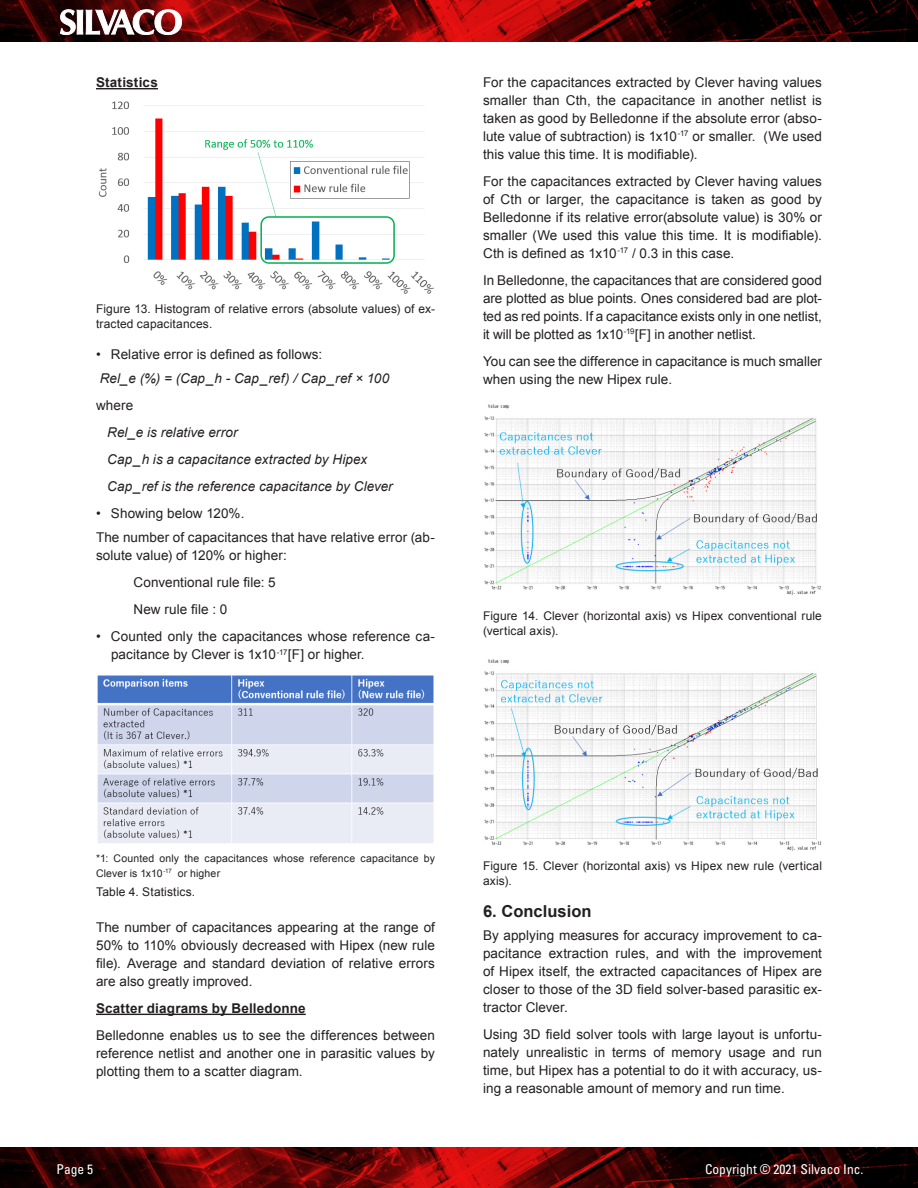
<style>
.page{position:relative;width:918px;height:1188px;background:#fff}
.page>*{position:absolute;margin:0;border:0;box-sizing:border-box;transform-origin:0 0}
.app_note_sub_heading{font:700 16.5px "Arial";letter-spacing:.005em;color:#231f20}
.app_note_body_text{font:13.5px/18px "Arial";letter-spacing:.005em;color:#231f20;text-align:justify}
.bullet{font:13.5px/18px "Arial";letter-spacing:.005em;color:#231f20}
.app_note_body_text-2{font:italic 13.5px "Arial";letter-spacing:.005em;color:#231f20}
.app_note_body_text-3{font:700 13.5px "Arial";letter-spacing:.015em;color:#231f20}
.t1{font:condensed 13.5px "Univers";color:#fff}
.figure_captions{font:12px/15px "Arial";letter-spacing:.01em;color:#231f20}
.app_note_body_text-4{font:10.5px/15px "Arial";letter-spacing:.015em;color:#231f20}
</style>
<div class="page">
<img style="left:0;top:1147px;width:918px;height:41px">
<img style="left:0;top:0;width:918px;height:42px">
<svg style="left:60px;top:10px;width:122px;height:25px"></svg>
<hr style="left:96px;top:88px;width:62px;height:1px;background:#231f20">
<img style="left:98px;top:101px;width:336px;height:193px">
<img style="left:97px;top:675px;width:337px;height:168px">
<img style="left:484px;top:404px;width:337px;height:191px">
<img style="left:484px;top:659px;width:338px;height:192px">
<hr style="left:96px;top:1014px;width:210px;height:1px;background:#231f20">
<p class="app_note_body_text-3" style="left:96px;top:74px;width:63px">Statistics</p>
<p class="figure_captions" style="left:96px;top:301px;width:340px">Figure 13. Histogram of relative errors (absolute values) of ex&shy;tracted capacitances.</p>
<p class="bullet" style="left:96px;top:346px;width:228px">• Relative error is defined as follows:</p>
<p class="app_note_body_text-2" style="left:100px;top:370px;width:291px">Rel_e (%) = (Cap_h - Cap_ref) / Cap_ref × 100</p>
<p class="app_note_body_text" style="left:96px;top:397px;width:39px">where</p>
<p class="app_note_body_text-2" style="left:107px;top:424px;width:132px">Rel_e is relative error</p>
<p class="app_note_body_text-2" style="left:107px;top:451px;width:261px">Cap_h is a capacitance extracted by Hipex</p>
<p class="app_note_body_text-2" style="left:107px;top:478px;width:287px">Cap_ref is the reference capacitance by Clever</p>
<p class="bullet" style="left:96px;top:505px;width:150px">• Showing below 120%.</p>
<p class="app_note_body_text" style="left:96px;top:529px;width:340px">The number of capacitances that have relative error (ab&shy;solute value) of 120% or higher:</p>
<p class="app_note_body_text" style="left:134px;top:574px;width:144px">Conventional rule file: 5</p>
<p class="app_note_body_text" style="left:134px;top:601px;width:95px">New rule file : 0</p>
<p class="bullet" style="left:111px;top:628px;width:325px;text-indent:-15px">• Counted only the capacitances whose reference ca&shy;pacitance by Clever is 1x10<sup>-17</sup>[F] or higher.</p>
<p class="app_note_body_text" style="left:483px;top:73px;width:341px">For the capacitances extracted by Clever having values smaller than Cth, the capacitance in another netlist is taken as good by Belledonne if the absolute error (abso&shy;lute value of subtraction) is 1x10<sup>-17</sup> or smaller. (We used this value this time. It is modifiable).</p>
<p class="app_note_body_text" style="left:483px;top:172px;width:341px">For the capacitances extracted by Clever having values of Cth or larger, the capacitance is taken as good by Belledonne if its relative error(absolute value) is 30% or smaller (We used this value this time. It is modifiable).<br>Cth is defined as 1x10<sup>-17</sup> / 0.3 in this case.</p>
<p class="app_note_body_text" style="left:483px;top:271px;width:341px">In Belledonne, the capacitances that are considered good are plotted as blue points. Ones considered bad are plot&shy;ted as red points. If a capacitance exists only in one netlist, it will be plotted as 1x10<sup>-19</sup>[F] in another netlist.</p>
<p class="app_note_body_text" style="left:483px;top:352px;width:340px">You can see the difference in capacitance is much smaller when using the new Hipex rule.</p>
<p class="figure_captions" style="left:483px;top:609px;width:340px">Figure 14. Clever (horizontal axis) vs Hipex conventional rule (vertical axis).</p>
<p class="app_note_body_text-4" style="left:96px;top:851px;width:340px">*1: Counted only the capacitances whose reference capacitance by<br>Clever is 1x10<sup>-17</sup> or higher</p>
<p class="figure_captions" style="left:96px;top:884px;width:101px">Table 4. Statistics.</p>
<p class="app_note_body_text" style="left:96px;top:918px;width:341px">The number of capacitances appearing at the range of 50% to 110% obviously decreased with Hipex (new rule file). Average and standard deviation of relative errors are also greatly improved.</p>
<p class="app_note_body_text-3" style="left:96px;top:999px;width:211px">Scatter diagrams by Belledonne</p>
<p class="app_note_body_text" style="left:96px;top:1026px;width:340px">Belledonne enables us to see the differences between reference netlist and another one in parasitic values by plotting them to a scatter diagram.</p>
<p class="figure_captions" style="left:483px;top:859px;width:340px">Figure 15. Clever (horizontal axis) vs Hipex new rule (vertical axis).</p>
<p class="app_note_sub_heading" style="left:483px;top:900px;width:110px">6. Conclusion</p>
<p class="app_note_body_text" style="left:483px;top:926px;width:341px">By applying measures for accuracy improvement to ca&shy;pacitance extraction rules, and with the improvement of Hipex itself, the extracted capacitances of Hipex are closer to those of the 3D field solver-based parasitic ex&shy;tractor Clever.</p>
<p class="app_note_body_text" style="left:483px;top:1025px;width:340px">Using 3D field solver tools with large layout is unfortu&shy;nately unrealistic in terms of memory usage and run time, but Hipex has a potential to do it with accuracy, us&shy;ing a reasonable amount of memory and run time.</p>
<p class="t1" style="left:57px;top:1160px;width:38px">Page 5</p>
<p class="t1" style="left:705px;top:1160px;width:160px">Copyright © 2021 Silvaco Inc.</p>
</div>
